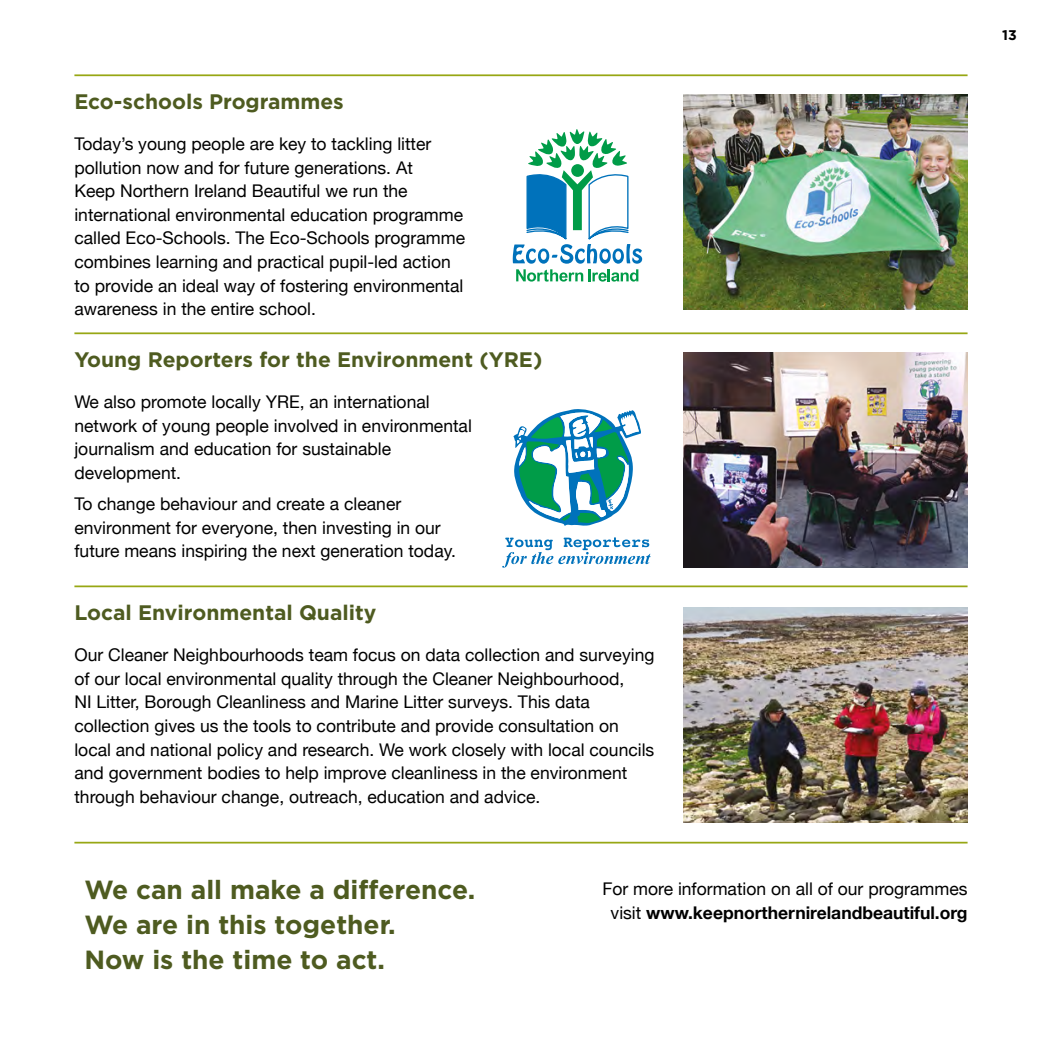
<style>
.page{position:relative;width:1042px;height:1042px;background:#fff}
.page>*{position:absolute;margin:0;border:0;box-sizing:border-box;transform-origin:0 0}
.t1{font:700 26.25px/35px "Gotham";color:#4e5b20}
.t2{font:700 21px "Gotham";color:#4e5b20}
.t3{font:17.5px/23.6px "Helvetica Neue";color:#000}
.t4{font:700 14px "Gotham";color:#000}
.s1{font-weight:700}
</style>
<div class="page">
<hr style="left:74px;top:74px;width:893px;height:2px;background:#97a714">
<hr style="left:74px;top:332px;width:893px;height:2px;background:#97a714">
<hr style="left:74px;top:585px;width:893px;height:2px;background:#97a714">
<hr style="left:74px;top:842px;width:893px;height:1px;background:#97a714">
<img style="left:683px;top:94px;width:284px;height:215px">
<img style="left:683px;top:352px;width:284px;height:215px">
<img style="left:683px;top:608px;width:284px;height:215px">
<svg style="left:512px;top:129px;width:130px;height:153px"></svg>
<svg style="left:502px;top:537px;width:148px;height:31px"></svg>
<svg style="left:513px;top:409px;width:128px;height:117px"></svg>
<p class="t2" style="left:74px;top:88px;width:271px">Eco-schools Programmes</p>
<p class="t3" style="left:74px;top:133px;width:392px">Today’s young people are key to tackling litter pollution now and for future generations. At<br>Keep Northern Ireland Beautiful we run the international environmental education programme called Eco-Schools. The Eco-Schools programme combines learning and practical pupil-led action to provide an ideal way of fostering environmental awareness in the entire school.</p>
<p class="t2" style="left:74px;top:345px;width:469px">Young Reporters for the Environment (YRE)</p>
<p class="t3" style="left:74px;top:391px;width:399px">We also promote locally YRE, an international network of young people involved in environmental journalism and education for sustainable development.</p>
<p class="t3" style="left:74px;top:493px;width:383px">To change behaviour and create a cleaner environment for everyone, then investing in our future means inspiring the next generation today.</p>
<p class="t2" style="left:74px;top:598px;width:304px">Local Environmental Quality</p>
<p class="t3" style="left:74px;top:644px;width:581px">Our Cleaner Neighbourhoods team focus on data collection and surveying of our local environmental quality through the Cleaner Neighbourhood,<br>NI Litter, Borough Cleanliness and Marine Litter surveys. This data collection gives us the tools to contribute and provide consultation on local and national policy and research. We work closely with local councils and government bodies to help improve cleanliness in the environment through behaviour change, outreach, education and advice.</p>
<h1 class="t1" style="left:84px;top:872px;width:392px">We can all make a difference.<br>We are in this together.<br>Now is the time to act.</h1>
<p class="t3" style="left:602px;top:878px;width:366px;text-align:center">For more information on all of our programmes visit <span class="s1">www.keepnorthernirelandbeautiful.org</span></p>
<p class="t4" style="left:1002px;top:25px;width:16px">13</p>
</div>
